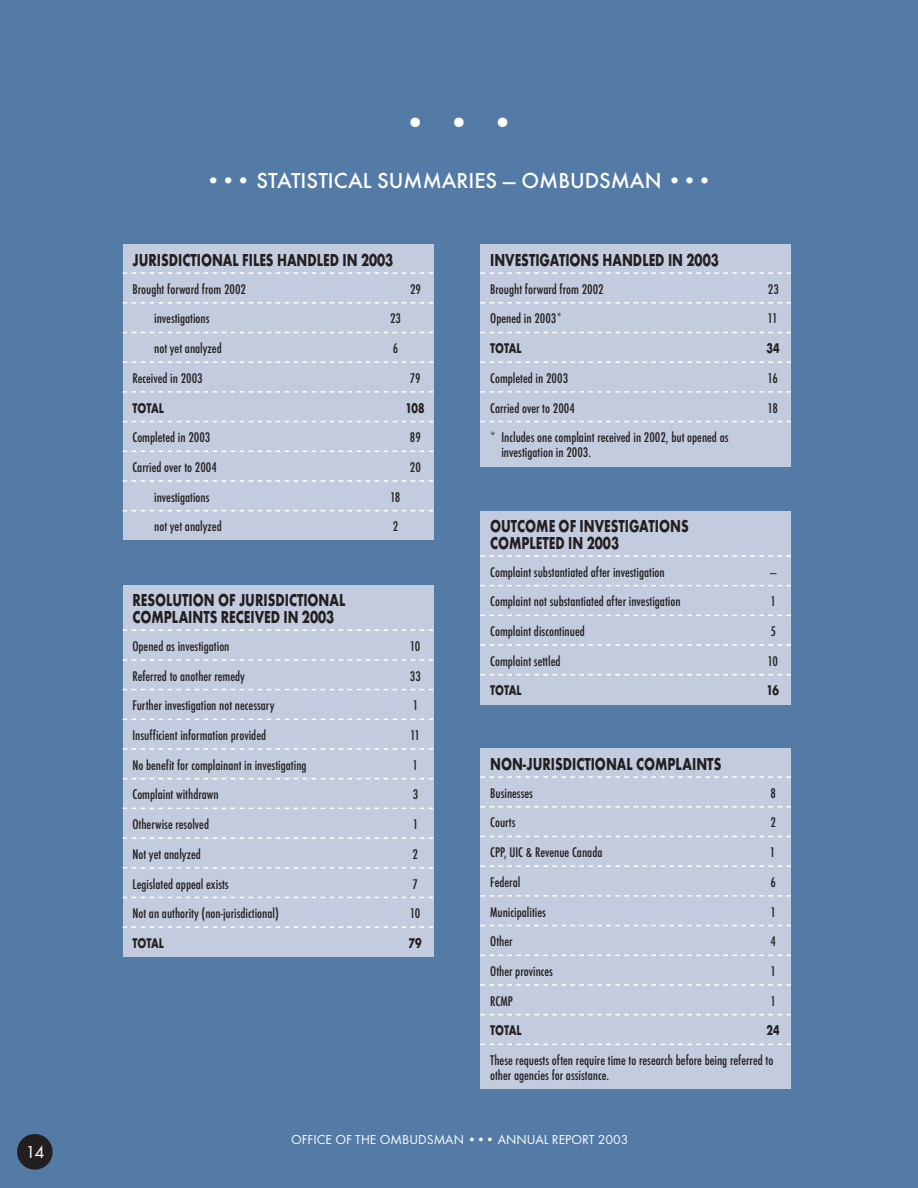
<style>
.page{position:relative;width:918px;height:1188px;background:#537ba6}
.page>*{position:absolute;margin:0;border:0;box-sizing:border-box;transform-origin:0 0}
.t1{font:700 34.5px "Futura T";color:#fff}
.t2{font:500 22.5px "Futura T";color:#fff}
.t3{font:700 18px/16.5px "Futura T";color:#231f20;scale:.75 1}
.t4{font:18px "Futura T";color:#fff}
.t5{font:500 condensed 14.55px/15px "Futura T";color:#231f20}
.t6{font:700 14.55px "Futura T";letter-spacing:-.005em;color:#231f20;scale:.75 1}
.t7{font:13.5px "Futura T";color:#fff}
</style>
<div class="page">
<div style="left:17px;top:1134px;width:36px;height:36px;background:#231f20;border-radius:50%"></div>
<div style="left:481px;top:244px;width:310px;height:223px;background:#c3ccde"></div>
<svg style="left:480px;top:272px;width:311px;height:2px"></svg>
<svg style="left:480px;top:302px;width:311px;height:2px"></svg>
<svg style="left:480px;top:332px;width:311px;height:1px"></svg>
<svg style="left:480px;top:361px;width:311px;height:2px"></svg>
<svg style="left:480px;top:391px;width:311px;height:2px"></svg>
<svg style="left:480px;top:421px;width:311px;height:1px"></svg>
<div style="left:481px;top:748px;width:310px;height:340px;background:#c3ccde"></div>
<svg style="left:480px;top:776px;width:311px;height:2px"></svg>
<svg style="left:480px;top:806px;width:311px;height:2px"></svg>
<svg style="left:480px;top:836px;width:311px;height:1px"></svg>
<svg style="left:480px;top:865px;width:311px;height:2px"></svg>
<svg style="left:480px;top:895px;width:311px;height:2px"></svg>
<svg style="left:480px;top:925px;width:311px;height:1px"></svg>
<svg style="left:480px;top:955px;width:311px;height:1px"></svg>
<svg style="left:480px;top:984px;width:311px;height:2px"></svg>
<svg style="left:480px;top:1014px;width:311px;height:1px"></svg>
<svg style="left:480px;top:1044px;width:311px;height:1px"></svg>
<div style="left:123px;top:244px;width:310px;height:296px;background:#c3ccde"></div>
<svg style="left:123px;top:272px;width:310px;height:2px"></svg>
<svg style="left:123px;top:302px;width:310px;height:2px"></svg>
<svg style="left:123px;top:332px;width:310px;height:1px"></svg>
<svg style="left:123px;top:361px;width:310px;height:2px"></svg>
<svg style="left:123px;top:391px;width:310px;height:2px"></svg>
<svg style="left:123px;top:421px;width:310px;height:1px"></svg>
<svg style="left:123px;top:451px;width:310px;height:1px"></svg>
<svg style="left:123px;top:480px;width:310px;height:2px"></svg>
<svg style="left:123px;top:510px;width:310px;height:1px"></svg>
<div style="left:123px;top:585px;width:310px;height:371px;background:#c3ccde"></div>
<svg style="left:123px;top:629px;width:310px;height:2px"></svg>
<svg style="left:123px;top:659px;width:310px;height:2px"></svg>
<svg style="left:123px;top:689px;width:310px;height:1px"></svg>
<svg style="left:123px;top:719px;width:310px;height:1px"></svg>
<svg style="left:123px;top:748px;width:310px;height:2px"></svg>
<svg style="left:123px;top:778px;width:310px;height:1px"></svg>
<svg style="left:123px;top:808px;width:310px;height:1px"></svg>
<svg style="left:123px;top:837px;width:310px;height:2px"></svg>
<svg style="left:123px;top:867px;width:310px;height:2px"></svg>
<svg style="left:123px;top:897px;width:310px;height:1px"></svg>
<svg style="left:123px;top:926px;width:310px;height:2px"></svg>
<div style="left:481px;top:511px;width:310px;height:193px;background:#c3ccde"></div>
<svg style="left:480px;top:555px;width:311px;height:2px"></svg>
<svg style="left:480px;top:585px;width:311px;height:1px"></svg>
<svg style="left:480px;top:615px;width:311px;height:1px"></svg>
<svg style="left:480px;top:644px;width:311px;height:2px"></svg>
<svg style="left:480px;top:674px;width:311px;height:1px"></svg>
<p class="t4" style="left:25px;top:1142px;width:21px">14</p>
<h1 class="t1" style="left:404px;top:102px;width:112px">•••</h1>
<h2 class="t2" style="left:206px;top:167px;width:508px">••• STATISTICAL SUMMARIES — OMBUDSMAN •••</h2>
<p class="t3" style="left:132px;top:252px;width:349px">JURISDICTIONAL FILES HANDLED IN 2003</p>
<p class="t5" style="left:132px;top:281px;width:115px">Brought forward from 2002</p>
<p class="t5" style="left:410px;top:281px;width:13px">29</p>
<p class="t5" style="left:154px;top:311px;width:57px">investigations</p>
<p class="t5" style="left:390px;top:311px;width:13px">23</p>
<p class="t5" style="left:154px;top:341px;width:69px">not yet analyzed</p>
<p class="t5" style="left:393px;top:341px;width:7px">6</p>
<p class="t5" style="left:132px;top:370px;width:72px">Received in 2003</p>
<p class="t5" style="left:410px;top:370px;width:13px">79</p>
<p class="t6" style="left:132px;top:399px;width:44px">TOTAL</p>
<p class="t6" style="left:405px;top:399px;width:27px">108</p>
<p class="t5" style="left:132px;top:430px;width:80px">Completed in 2003</p>
<p class="t5" style="left:410px;top:430px;width:13px">89</p>
<p class="t5" style="left:132px;top:459px;width:86px">Carried over to 2004</p>
<p class="t5" style="left:410px;top:459px;width:13px">20</p>
<p class="t5" style="left:154px;top:489px;width:57px">investigations</p>
<p class="t5" style="left:390px;top:489px;width:12px">18</p>
<p class="t5" style="left:154px;top:519px;width:69px">not yet analyzed</p>
<p class="t5" style="left:393px;top:519px;width:7px">2</p>
<p class="t3" style="left:132px;top:592px;width:286px">RESOLUTION OF JURISDICTIONAL<br>COMPLAINTS RECEIVED IN 2003</p>
<p class="t5" style="left:132px;top:638px;width:99px">Opened as investigation</p>
<p class="t5" style="left:410px;top:638px;width:12px">10</p>
<p class="t5" style="left:132px;top:668px;width:114px">Referred to another remedy</p>
<p class="t5" style="left:410px;top:668px;width:13px">33</p>
<p class="t5" style="left:132px;top:698px;width:143px">Further investigation not necessary</p>
<p class="t5" style="left:413px;top:698px;width:7px">1</p>
<p class="t5" style="left:132px;top:727px;width:135px">Insufficient information provided</p>
<p class="t5" style="left:410px;top:727px;width:11px">11</p>
<p class="t5" style="left:132px;top:757px;width:176px">No benefit for complainant in investigating</p>
<p class="t5" style="left:413px;top:757px;width:7px">1</p>
<p class="t5" style="left:132px;top:787px;width:88px">Complaint withdrawn</p>
<p class="t5" style="left:413px;top:787px;width:7px">3</p>
<p class="t5" style="left:132px;top:817px;width:78px">Otherwise resolved</p>
<p class="t5" style="left:413px;top:817px;width:7px">1</p>
<p class="t5" style="left:132px;top:846px;width:70px">Not yet analyzed</p>
<p class="t5" style="left:413px;top:846px;width:7px">2</p>
<p class="t5" style="left:132px;top:876px;width:98px">Legislated appeal exists</p>
<p class="t5" style="left:413px;top:876px;width:7px">7</p>
<p class="t5" style="left:132px;top:906px;width:148px">Not an authority (non-jurisdictional)</p>
<p class="t5" style="left:410px;top:906px;width:12px">10</p>
<p class="t6" style="left:132px;top:934px;width:44px">TOTAL</p>
<p class="t6" style="left:409px;top:934px;width:19px">79</p>
<p class="t3" style="left:490px;top:252px;width:307px">INVESTIGATIONS HANDLED IN 2003</p>
<p class="t5" style="left:490px;top:281px;width:115px">Brought forward from 2002</p>
<p class="t5" style="left:768px;top:281px;width:13px">23</p>
<p class="t5" style="left:490px;top:311px;width:73px">Opened in 2003*</p>
<p class="t5" style="left:768px;top:311px;width:11px">11</p>
<p class="t6" style="left:490px;top:340px;width:44px">TOTAL</p>
<p class="t6" style="left:766px;top:340px;width:19px">34</p>
<p class="t5" style="left:490px;top:370px;width:80px">Completed in 2003</p>
<p class="t5" style="left:768px;top:370px;width:12px">16</p>
<p class="t5" style="left:490px;top:400px;width:86px">Carried over to 2004</p>
<p class="t5" style="left:768px;top:400px;width:12px">18</p>
<p class="t5" style="left:501px;top:430px;width:229px;text-indent:-11px">* Includes one complaint received in 2002, but opened as investigation in 2003.</p>
<p class="t3" style="left:490px;top:518px;width:266px">OUTCOME OF INVESTIGATIONS<br>COMPLETED IN 2003</p>
<p class="t5" style="left:490px;top:564px;width:176px">Complaint substantiated after investigation</p>
<p class="t5" style="left:770px;top:564px;width:8px">—</p>
<p class="t5" style="left:490px;top:594px;width:192px">Complaint not substantiated after investigation</p>
<p class="t5" style="left:771px;top:594px;width:7px">1</p>
<p class="t5" style="left:490px;top:624px;width:96px">Complaint discontinued</p>
<p class="t5" style="left:770px;top:624px;width:7px">5</p>
<p class="t5" style="left:490px;top:653px;width:72px">Complaint settled</p>
<p class="t5" style="left:768px;top:653px;width:12px">10</p>
<p class="t6" style="left:490px;top:682px;width:44px">TOTAL</p>
<p class="t6" style="left:766px;top:682px;width:18px">16</p>
<p class="t3" style="left:490px;top:756px;width:310px">NON-JURISDICTIONAL COMPLAINTS</p>
<p class="t5" style="left:490px;top:785px;width:44px">Businesses</p>
<p class="t5" style="left:770px;top:785px;width:7px">8</p>
<p class="t5" style="left:490px;top:815px;width:27px">Courts</p>
<p class="t5" style="left:771px;top:815px;width:7px">2</p>
<p class="t5" style="left:490px;top:845px;width:114px">CPP, UIC &amp; Revenue Canada</p>
<p class="t5" style="left:770px;top:845px;width:7px">1</p>
<p class="t5" style="left:490px;top:874px;width:32px">Federal</p>
<p class="t5" style="left:770px;top:874px;width:7px">6</p>
<p class="t5" style="left:490px;top:904px;width:57px">Municipalities</p>
<p class="t5" style="left:770px;top:904px;width:7px">1</p>
<p class="t5" style="left:490px;top:934px;width:24px">Other</p>
<p class="t5" style="left:770px;top:934px;width:7px">4</p>
<p class="t5" style="left:490px;top:963px;width:64px">Other provinces</p>
<p class="t5" style="left:770px;top:963px;width:7px">1</p>
<p class="t5" style="left:490px;top:993px;width:24px">RCMP</p>
<p class="t5" style="left:770px;top:993px;width:7px">1</p>
<p class="t6" style="left:490px;top:1022px;width:44px">TOTAL</p>
<p class="t6" style="left:766px;top:1022px;width:19px">24</p>
<p class="t5" style="left:490px;top:1053px;width:285px">These requests often require time to research before being referred to other agencies for assistance.</p>
<p class="t7" style="left:291px;top:1132px;width:339px">OFFICE OF THE OMBUDSMAN ••• ANNUAL REPORT 2003</p>
</div>
